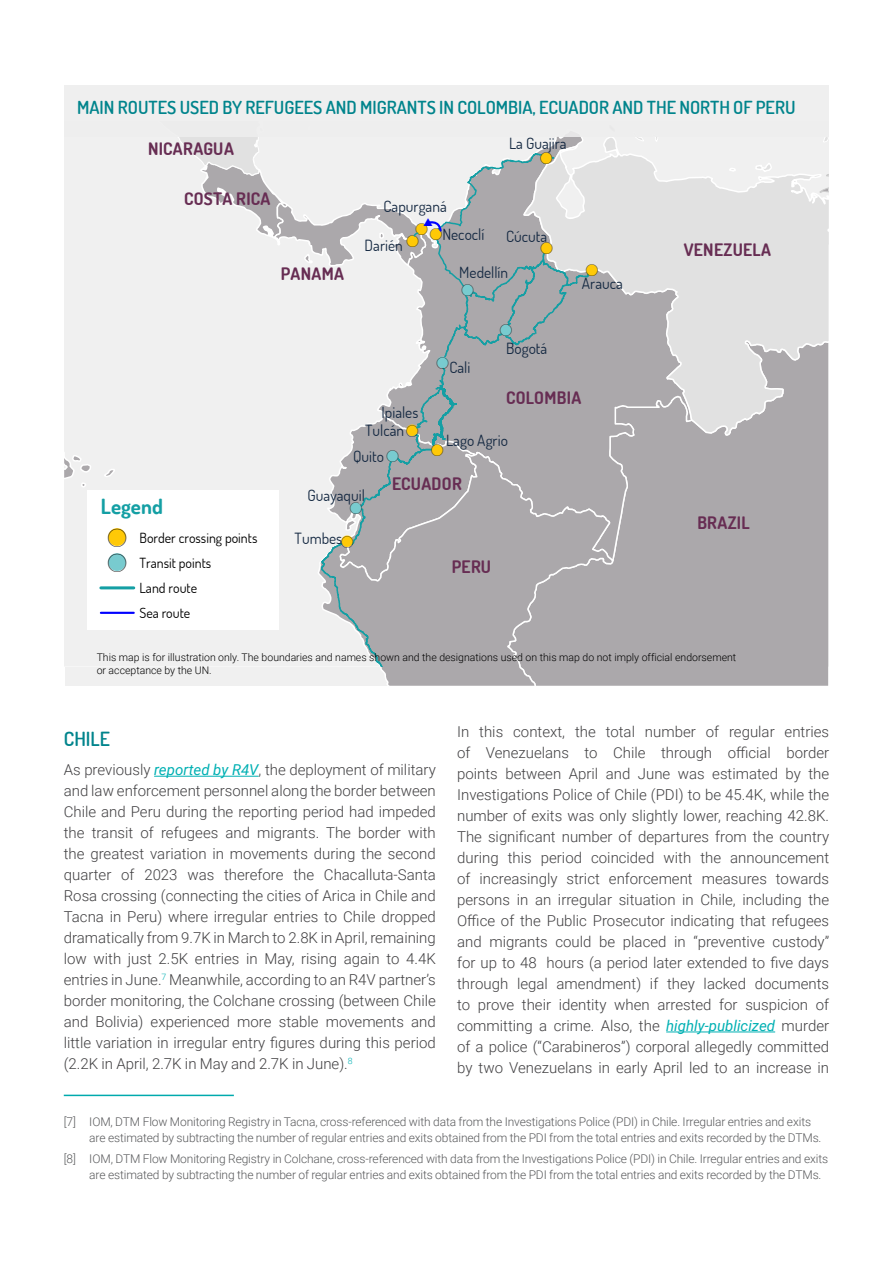
<style>
.page{position:relative;width:893px;height:1263px;background:#fff}
.page>*{position:absolute;margin:0;border:0;box-sizing:border-box;transform-origin:0 0}
.t1{font:700 21px "Dosis";color:#149fa4}
.t2{font:600 19.5px "Dosis";color:#00848c}
.t3{font:600 18px "Dosis";color:#00848c}
.t4{font:700 17.25px "Dosis";letter-spacing:.015em;color:#672d53}
.t5{font:16.65px/12.5px "ESRI Default Marker";color:#ffc907;text-align:center}
.t6{font:16.65px "ESRI Default Marker";color:#78cbcf}
.t7{font:15.45px "Dosis";color:#152942}
.t8{font:300 15px/21px "Roboto";color:#414042;text-align:justify}
.t9{font:14.25px "ESRI Default Marker";color:#00f}
.t10{font:13.95px/24.9px "Dosis";color:#000}
.t11{font:300 12px/16.5px "Roboto";letter-spacing:-.01em;color:#58595b}
.t12{font:300 10.5px/12.6px "Roboto";color:#000}
.s1{font-family:"ESRI Default Marker";font-size:25.95px;color:#ffc907}
.s2{font-family:"ESRI Default Marker";font-size:25.95px}
.s3{font-family:"ESRI Default Marker";font-size:25.95px;color:#78cbcf}
.s4{color:#000}
.s5{font-family:"ESRI Default Marker";font-size:16.65px;color:#ffc907}
.s6{font-family:"ESRI Default Marker";font-size:16.65px;color:#000}
.s7{font-family:"ESRI Default Marker";font-size:16.65px;color:#78cbcf}
.s8{font-weight:400;font-style:italic;color:#00b0b3}
</style>
<div class="page">
<div style="left:614px;top:436px;width:214px;height:250px;background:#aba8ab"></div>
<div style="left:594px;top:436px;width:101px;height:133px;background:#aba8ab"></div>
<div style="left:64px;top:413px;width:90px;height:170px;background:#f0f0f0"></div>
<svg style="left:316px;top:451px;width:298px;height:235px"></svg>
<svg style="left:594px;top:136px;width:234px;height:300px;background:#d5d4d5"></svg>
<svg style="left:754px;top:161px;width:19px;height:13px"></svg>
<svg style="left:728px;top:166px;width:9px;height:6px"></svg>
<svg style="left:632px;top:136px;width:13px;height:5px"></svg>
<svg style="left:651px;top:136px;width:8px;height:6px"></svg>
<svg style="left:154px;top:136px;width:440px;height:530px"></svg>
<div style="left:87px;top:490px;width:192px;height:140px;background:#fff"></div>
<hr style="left:101px;top:612px;width:33px;height:2px;background:#00f">
<hr style="left:101px;top:586px;width:33px;height:3px;background:#149fa4">
<div style="left:64px;top:85px;width:765px;height:51px;background:#eee"></div>
<hr style="left:154px;top:776px;width:105px;height:1px;background:#00b0b3">
<hr style="left:666px;top:1031px;width:109px;height:1px;background:#00b0b3">
<hr style="left:64px;top:1095px;width:170px;height:1px;background:#00aaad">
<p class="t3" style="left:77px;top:96px;width:720px">MAIN ROUTES USED BY REFUGEES AND MIGRANTS IN COLOMBIA, ECUADOR AND THE NORTH OF PERU</p>
<p class="t4" style="left:148px;top:138px;width:87px">NICARAGUA</p>
<p class="t4" style="left:184px;top:188px;width:88px">COSTA RICA</p>
<h1 class="t1" style="left:101px;top:493px;width:64px">Legend</h1>
<p class="t10" style="left:108px;top:525px;width:151px"><span class="s1">!</span><span class="s2">(</span> Border crossing points <span class="s3">!</span><span class="s2">(</span> Transit points</p>
<p class="t10" style="left:139px;top:575px;width:59px">Land route<br>Sea route</p>
<p class="t7" style="left:509px;top:133px;width:59px">La Guajira</p>
<p class="t5" style="left:540px;top:152px;width:13px">!<span class="s4">(</span></p>
<p class="t4" style="left:281px;top:262px;width:65px">PANAMA</p>
<p class="t7" style="left:384px;top:196px;width:65px">Capurganá</p>
<p class="t9" style="left:423px;top:213px;width:11px">#</p>
<p class="t5" style="left:407px;top:223px;width:22px">!<span class="s4">( </span>!<span class="s4">(</span></p>
<p class="t7" style="left:430px;top:224px;width:56px"><span class="s5">!</span><span class="s6">(</span>Necoclí</p>
<p class="t7" style="left:365px;top:235px;width:40px">Darién</p>
<p class="t7" style="left:506px;top:226px;width:43px">Cúcuta</p>
<p class="t5" style="left:541px;top:242px;width:13px">!<span class="s4">(</span></p>
<p class="t7" style="left:459px;top:262px;width:50px">Medellín</p>
<p class="t6" style="left:462px;top:281px;width:13px">!<span class="s4">(</span></p>
<p class="t5" style="left:586px;top:264px;width:13px">!<span class="s4">(</span></p>
<p class="t7" style="left:582px;top:274px;width:43px">Arauca</p>
<p class="t7" style="left:382px;top:402px;width:38px">Ipiales</p>
<p class="t7" style="left:365px;top:420px;width:54px">Tulcán<span class="s5">!</span><span class="s6">(</span></p>
<p class="t7" style="left:353px;top:446px;width:47px">Quito <span class="s7">!</span><span class="s6">(</span></p>
<p class="t6" style="left:437px;top:353px;width:13px">!<span class="s4">(</span></p>
<p class="t7" style="left:449px;top:357px;width:22px">Cali</p>
<p class="t6" style="left:500px;top:320px;width:13px">!<span class="s4">(</span></p>
<p class="t7" style="left:506px;top:339px;width:43px">Bogotá</p>
<p class="t4" style="left:506px;top:387px;width:77px">COLOMBIA</p>
<p class="t7" style="left:446px;top:430px;width:63px">Lago Agrio</p>
<p class="t5" style="left:432px;top:444px;width:13px">!<span class="s4">(</span></p>
<p class="t7" style="left:308px;top:485px;width:59px">Guayaquil</p>
<p class="t6" style="left:350px;top:498px;width:13px">!<span class="s4">(</span></p>
<p class="t7" style="left:295px;top:529px;width:49px">Tumbes</p>
<p class="t5" style="left:342px;top:535px;width:13px">!<span class="s4">(</span></p>
<p class="t4" style="left:392px;top:472px;width:71px">ECUADOR</p>
<p class="t4" style="left:452px;top:556px;width:41px">PERU</p>
<p class="t4" style="left:684px;top:239px;width:89px">VENEZUELA</p>
<p class="t4" style="left:697px;top:511px;width:54px">BRAZIL</p>
<p class="t12" style="left:97px;top:651px;width:641px">This map is for illustration only. The boundaries and names shown and the designations used on this map do not imply official endorsement or acceptance by the UN.</p>
<p class="t8" style="left:457px;top:720px;width:374px">In this context, the total number of regular entries of Venezuelans to Chile through official border points between April and June was estimated by the Investigations Police of Chile (PDI) to be 45.4K, while the number of exits was only slightly lower, reaching 42.8K.<br>The significant number of departures from the country during this period coincided with the announcement of increasingly strict enforcement measures towards persons in an irregular situation in Chile, including the Office of the Public Prosecutor indicating that refugees and migrants could be placed in “preventive custody” for up to 48 hours (a period later extended to five days through legal amendment) if they lacked documents to prove their identity when arrested for suspicion of committing a crime. Also, the <span class="s8">highly-publicized</span> murder of a police (“Carabineros”) corporal allegedly committed by two Venezuelans in early April led to an increase in</p>
<p class="t11" style="left:89px;top:1113px;width:734px;text-indent:-26px">[7] IOM, DTM Flow Monitoring Registry in Tacna, cross-referenced with data from the Investigations Police (PDI) in Chile. Irregular entries and exits are estimated by subtracting the number of regular entries and exits obtained from the PDI from the total entries and exits recorded by the DTMs.</p>
<p class="t11" style="left:89px;top:1150px;width:740px;text-indent:-26px">[8] IOM, DTM Flow Monitoring Registry in Colchane, cross-referenced with data from the Investigations Police (PDI) in Chile. Irregular entries and exits are estimated by subtracting the number of regular entries and exits obtained from the PDI from the total entries and exits recorded by the DTMs.</p>
<h2 class="t2" style="left:64px;top:726px;width:48px">CHILE</h2>
<p class="t8" style="left:64px;top:759px;width:374px">As previously <span class="s8">reported by R4V</span>, the deployment of military and law enforcement personnel along the border between Chile and Peru during the reporting period had impeded the transit of refugees and migrants. The border with the greatest variation in movements during the second quarter of 2023 was therefore the Chacalluta-Santa Rosa crossing (connecting the cities of Arica in Chile and Tacna in Peru) where irregular entries to Chile dropped dramatically from 9.7K in March to 2.8K in April, remaining low with just 2.5K entries in May, rising again to 4.4K entries in June.<sup>7</sup> Meanwhile, according to an R4V partner’s border monitoring, the Colchane crossing (between Chile and Bolivia) experienced more stable movements and little variation in irregular entry figures during this period (2.2K in April, 2.7K in May and 2.7K in June).<sup>8</sup></p>
</div>
